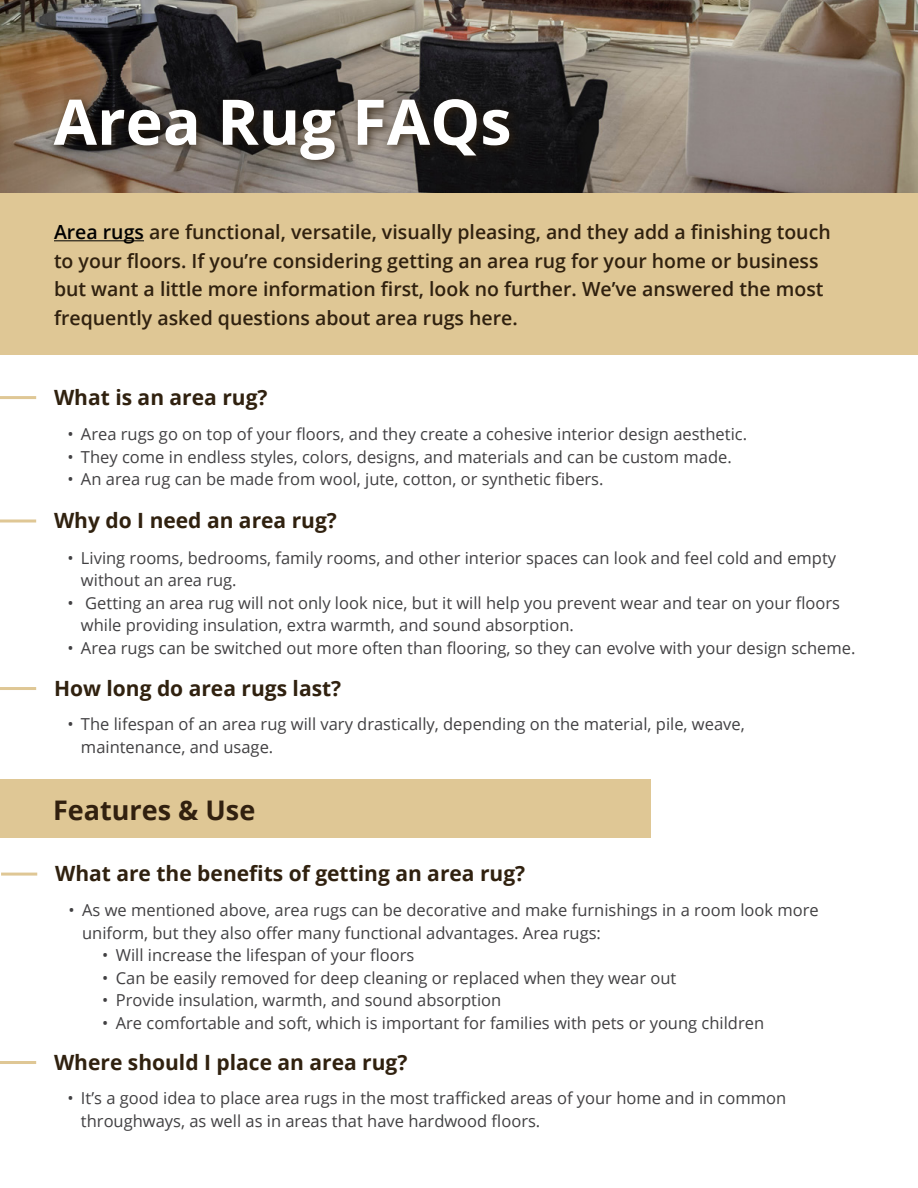
<style>
.page{position:relative;width:918px;height:1188px;background:#fff}
.page>*{position:absolute;margin:0;border:0;box-sizing:border-box;transform-origin:0 0}
.t1{font:700 63px "Open Sans";color:#fff}
.t2{font:700 27px "Open Sans";color:#31200f}
.t3{font:700 21px "Open Sans";color:#30210f}
.t4{font:600 19.5px/28.5px "Open Sans";color:#30210f}
.t5{font:16.5px/22.5px "Open Sans";color:#414042}
.s1{color:#000}
</style>
<div class="page">
<div style="left:0;top:184px;width:918px;height:170px;background:#dfc795"></div>
<img style="left:0;top:0;width:918px;height:193px">
<div style="left:50px;top:94px;width:471px;height:77px;background:#30210f;opacity:.75"></div>
<hr style="left:54px;top:240px;width:90px;height:1px;background:#000">
<hr style="left:0;top:396px;width:36px;height:3px;background:#dfc795">
<hr style="left:0;top:520px;width:36px;height:3px;background:#dfc795">
<hr style="left:0;top:687px;width:36px;height:3px;background:#dfc795">
<div style="left:0;top:780px;width:650px;height:58px;background:#dfc795"></div>
<hr style="left:1px;top:873px;width:36px;height:3px;background:#dfc795">
<hr style="left:0;top:1061px;width:36px;height:3px;background:#dfc795">
<h1 class="t1" style="left:54px;top:77px;width:460px">Area Rug FAQs</h1>
<p class="t4" style="left:54px;top:218px;width:778px"><span class="s1">Area rugs</span> are functional, versatile, visually pleasing, and they add a finishing touch to your floors. If you’re considering getting an area rug for your home or business but want a little more information first, look no further. We’ve answered the most frequently asked questions about area rugs here.</p>
<p class="t3" style="left:54px;top:382px;width:215px">What is an area rug?</p>
<p class="t5" style="left:68px;top:422px;width:681px">• Area rugs go on top of your floors, and they create a cohesive interior design aesthetic.</p>
<p class="t5" style="left:68px;top:445px;width:666px">• They come in endless styles, colors, designs, and materials and can be custom made.</p>
<p class="t5" style="left:68px;top:467px;width:538px">• An area rug can be made from wool, jute, cotton, or synthetic fibers.</p>
<p class="t3" style="left:54px;top:506px;width:284px">Why do I need an area rug?</p>
<p class="t5" style="left:81px;top:546px;width:757px;text-indent:-13px">• Living rooms, bedrooms, family rooms, and other interior spaces can look and feel cold and empty without an area rug.</p>
<p class="t5" style="left:81px;top:591px;width:761px;text-indent:-13px">• Getting an area rug will not only look nice, but it will help you prevent wear and tear on your floors while providing insulation, extra warmth, and sound absorption.</p>
<p class="t5" style="left:68px;top:636px;width:789px">• Area rugs can be switched out more often than flooring, so they can evolve with your design scheme.</p>
<p class="t3" style="left:54px;top:673px;width:289px">How long do area rugs last?</p>
<p class="t5" style="left:81px;top:713px;width:665px;text-indent:-13px">• The lifespan of an area rug will vary drastically, depending on the material, pile, weave, maintenance, and usage.</p>
<h2 class="t2" style="left:53px;top:791px;width:204px">Features &amp; Use</h2>
<p class="t3" style="left:55px;top:859px;width:472px">What are the benefits of getting an area rug?</p>
<p class="t5" style="left:82px;top:898px;width:738px;text-indent:-13px">• As we mentioned above, area rugs can be decorative and make furnishings in a room look more uniform, but they also offer many functional advantages. Area rugs:</p>
<p class="t5" style="left:102px;top:943px;width:314px">• Will increase the lifespan of your floors</p>
<p class="t5" style="left:102px;top:966px;width:576px">• Can be easily removed for deep cleaning or replaced when they wear out</p>
<p class="t5" style="left:102px;top:988px;width:400px">• Provide insulation, warmth, and sound absorption</p>
<p class="t5" style="left:102px;top:1011px;width:663px">• Are comfortable and soft, which is important for families with pets or young children</p>
<p class="t3" style="left:54px;top:1047px;width:355px">Where should I place an area rug?</p>
<p class="t5" style="left:81px;top:1087px;width:707px;text-indent:-13px">• It’s a good idea to place area rugs in the most trafficked areas of your home and in common throughways, as well as in areas that have hardwood floors.</p>
</div>
